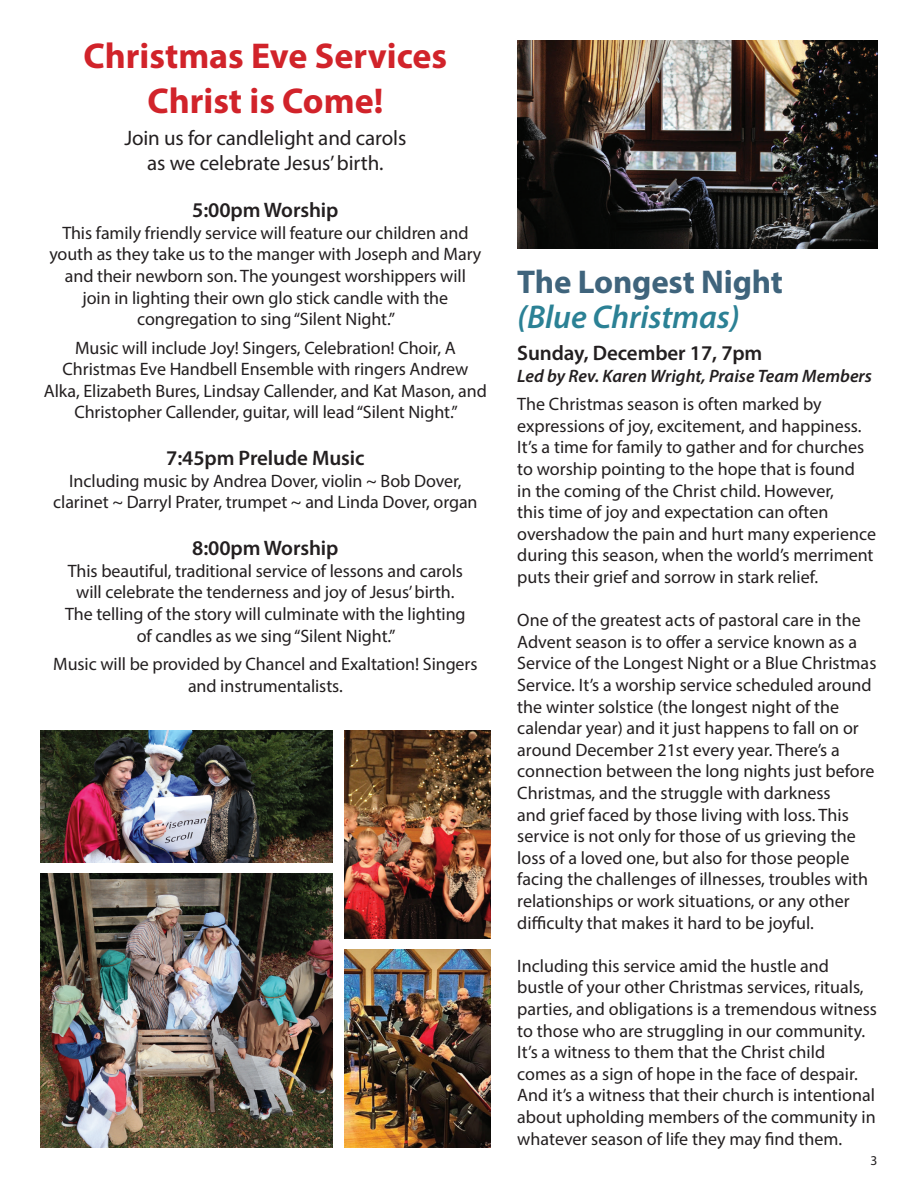
<style>
.page{position:relative;width:918px;height:1188px;background:#fff}
.page>*{position:absolute;margin:0;border:0;box-sizing:border-box;transform-origin:0 0}
.t1{font:700 36px/45.8px "Myriad Pro";color:#d1232a;text-align:center}
.t2{font:700 33px "Myriad Pro";letter-spacing:-.005em;color:#3f647c}
.t3{font:italic 600 33px "Myriad Pro";letter-spacing:-.005em;color:#2b8195}
.t4{font:600 21px "Myriad Pro";letter-spacing:-.005em;color:#231f20}
.t5{font:21px/25.2px "Myriad Pro";letter-spacing:-.005em;color:#231f20;text-align:center}
.t6{font:18px/21.6px "Myriad Pro";color:#231f20;text-align:center}
.t7{font:italic 600 18px "Myriad Pro";color:#231f20}
.t8{font:13.5px "Myriad Pro";color:#231f20}
</style>
<div class="page">
<img style="left:40px;top:731px;width:293px;height:131px">
<img style="left:344px;top:731px;width:146px;height:207px">
<img style="left:40px;top:873px;width:293px;height:275px">
<img style="left:344px;top:950px;width:146px;height:198px">
<img style="left:517px;top:40px;width:361px;height:209px">
<h1 class="t1" style="left:84px;top:31px;width:365px">Christmas Eve Services<br>Christ is Come!</h1>
<p class="t5" style="left:124px;top:125px;width:284px">Join us for candlelight and carols as we celebrate Jesus’ birth.</p>
<p class="t4" style="left:192px;top:197px;width:148px">5:00pm Worship</p>
<p class="t6" style="left:49px;top:222px;width:434px">This family friendly service will feature our children and youth as they take us to the manger with Joseph and Mary and their newborn son. The youngest worshippers will join in lighting their own glo stick candle with the congregation to sing “Silent Night.”</p>
<p class="t6" style="left:44px;top:336px;width:445px">Music will include Joy! Singers, Celebration! Choir, A Christmas Eve Handbell Ensemble with ringers Andrew Alka, Elizabeth Bures, Lindsay Callender, and Kat Mason, and Christopher Callender, guitar, will lead “Silent Night.”</p>
<p class="t4" style="left:166px;top:445px;width:200px">7:45pm Prelude Music</p>
<p class="t6" style="left:53px;top:470px;width:426px">Including music by Andrea Dover, violin ~ Bob Dover, clarinet ~ Darryl Prater, trumpet ~ and Linda Dover, organ</p>
<p class="t4" style="left:192px;top:535px;width:148px">8:00pm Worship</p>
<p class="t6" style="left:65px;top:560px;width:402px">This beautiful, traditional service of lessons and carols will celebrate the tenderness and joy of Jesus’ birth.<br>The telling of the story will culminate with the lighting of candles as we sing “Silent Night.”</p>
<p class="t6" style="left:53px;top:653px;width:426px">Music will be provided by Chancel and Exaltation! Singers and instrumentalists.</p>
<h2 class="t2" style="left:517px;top:260px;width:267px">The Longest Night</h2>
<h2 class="t3" style="left:517px;top:296px;width:224px">(Blue Christmas)</h2>
<p class="t4" style="left:517px;top:340px;width:247px">Sunday, December 17, 7pm</p>
<p class="t7" style="left:517px;top:364px;width:356px">Led by Rev. Karen Wright, Praise Team Members</p>
<p class="t6" style="left:517px;top:393px;width:360px;text-align:left">The Christmas season is often marked by expressions of joy, excitement, and happiness.<br>It’s a time for family to gather and for churches to worship pointing to the hope that is found<br>in the coming of the Christ child. However,<br>this time of joy and expectation can often overshadow the pain and hurt many experience during this season, when the world’s merriment puts their grief and sorrow in stark relief.</p>
<p class="t6" style="left:517px;top:609px;width:361px;text-align:left">One of the greatest acts of pastoral care in the Advent season is to offer a service known as a Service of the Longest Night or a Blue Christmas Service. It’s a worship service scheduled around the winter solstice (the longest night of the calendar year) and it just happens to fall on or around December 21st every year. There’s a connection between the long nights just before Christmas, and the struggle with darkness<br>and grief faced by those living with loss. This service is not only for those of us grieving the loss of a loved one, but also for those people facing the challenges of illnesses, troubles with relationships or work situations, or any other difficulty that makes it hard to be joyful.</p>
<p class="t6" style="left:517px;top:955px;width:361px;text-align:left">Including this service amid the hustle and bustle of your other Christmas services, rituals, parties, and obligations is a tremendous witness to those who are struggling in our community.<br>It’s a witness to them that the Christ child comes as a sign of hope in the face of despair.<br>And it’s a witness that their church is intentional about upholding members of the community in whatever season of life they may find them.</p>
<p class="t8" style="left:871px;top:1152px;width:8px">3</p>
</div>
